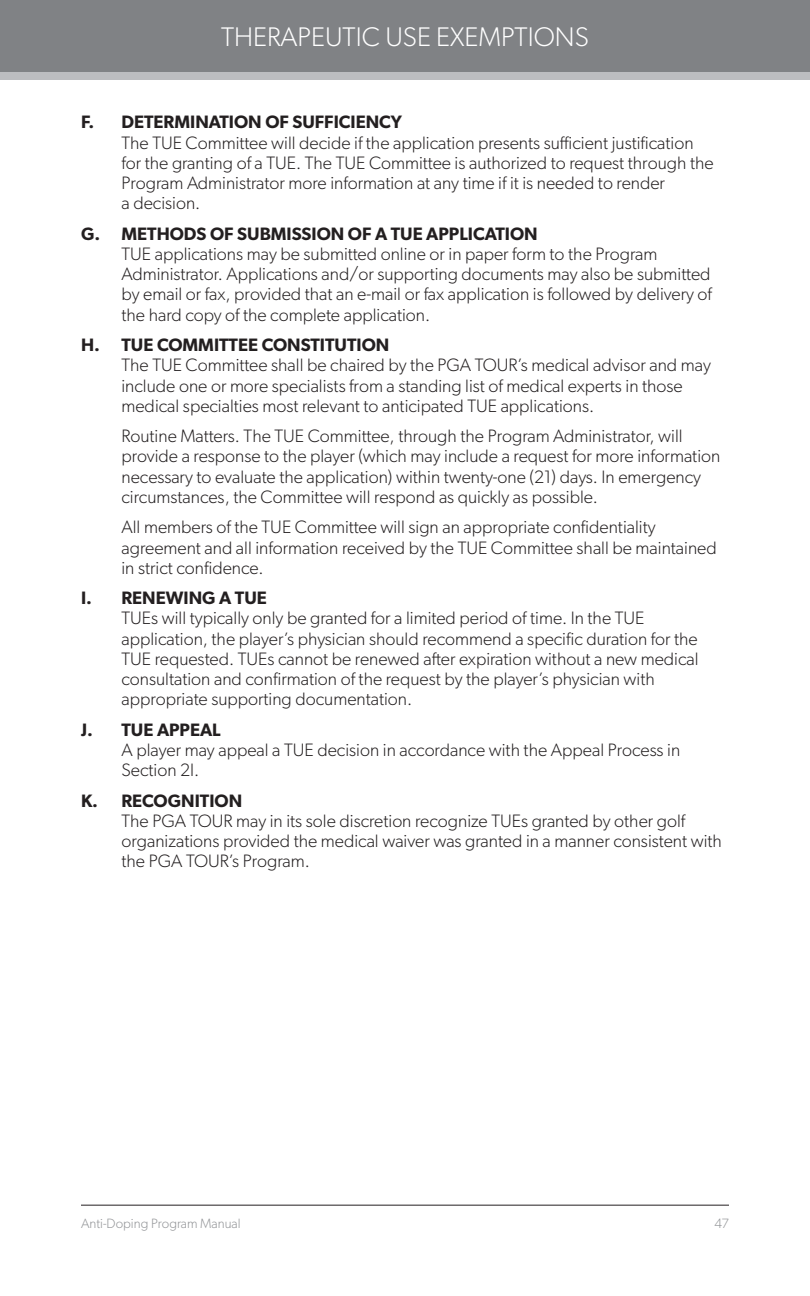
<style>
.page{position:relative;width:810px;height:1296px;background:#fff}
.page>*{position:absolute;margin:0;border:0;box-sizing:border-box;transform-origin:0 0}
.t1{font:300 27px "Gibson Alt";color:#fff}
.t2{font:300 18px/20.2px "Gibson Alt";color:#231f20}
.t3{font:600 18px "Gibson Alt";color:#231f20}
.t4{font:300 13.5px "Gibson Alt";color:#939598}
</style>
<div class="page">
<div style="left:0;top:0;width:810px;height:80px;background:#bcbdc0"></div>
<div style="left:0;top:0;width:810px;height:71px;background:#808285"></div>
<hr style="left:81px;top:1205px;width:648px;height:1px;background:#231f20">
<h1 class="t1" style="left:221px;top:20px;width:369px">THERAPEUTIC USE EXEMPTIONS</h1>
<p class="t3" style="left:81px;top:111px;width:323px">F. DETERMINATION OF SUFFICIENCY</p>
<p class="t2" style="left:122px;top:132px;width:594px">The TUE Committee will decide if the application presents sufficient justification for the granting of a TUE. The TUE Committee is authorized to request through the Program Administrator more information at any time if it is needed to render<br>a decision.</p>
<p class="t3" style="left:81px;top:223px;width:458px">G. METHODS OF SUBMISSION OF A TUE APPLICATION</p>
<p class="t2" style="left:122px;top:243px;width:592px">TUE applications may be submitted online or in paper form to the Program Administrator. Applications and/or supporting documents may also be submitted by email or fax, provided that an e-mail or fax application is followed by delivery of the hard copy of the complete application.</p>
<p class="t3" style="left:81px;top:334px;width:310px">H. TUE COMMITTEE CONSTITUTION</p>
<p class="t2" style="left:122px;top:355px;width:591px">The TUE Committee shall be chaired by the PGA TOUR’s medical advisor and may include one or more specialists from a standing list of medical experts in those medical specialties most relevant to anticipated TUE applications.</p>
<p class="t2" style="left:122px;top:426px;width:600px">Routine Matters. The TUE Committee, through the Program Administrator, will provide a response to the player (which may include a request for more information necessary to evaluate the application) within twenty-one (21) days. In emergency circumstances, the Committee will respond as quickly as possible.</p>
<p class="t2" style="left:122px;top:517px;width:597px">All members of the TUE Committee will sign an appropriate confidentiality agreement and all information received by the TUE Committee shall be maintained in strict confidence.</p>
<p class="t3" style="left:81px;top:587px;width:187px">I. RENEWING A TUE</p>
<p class="t2" style="left:122px;top:608px;width:579px">TUEs will typically only be granted for a limited period of time. In the TUE application, the player’s physician should recommend a specific duration for the TUE requested. TUEs cannot be renewed after expiration without a new medical consultation and confirmation of the request by the player’s physician with appropriate supporting documentation.</p>
<p class="t3" style="left:81px;top:719px;width:141px">J. TUE APPEAL</p>
<p class="t2" style="left:122px;top:740px;width:560px">A player may appeal a TUE decision in accordance with the Appeal Process in<br>Section 2I.</p>
<p class="t3" style="left:81px;top:790px;width:163px">K. RECOGNITION</p>
<p class="t2" style="left:122px;top:810px;width:602px">The PGA TOUR may in its sole discretion recognize TUEs granted by other golf organizations provided the medical waiver was granted in a manner consistent with the PGA TOUR’s Program.</p>
<p class="t4" style="left:81px;top:1215px;width:161px">Anti-Doping Program Manual</p>
<p class="t4" style="left:714px;top:1215px;width:16px">47</p>
</div>
